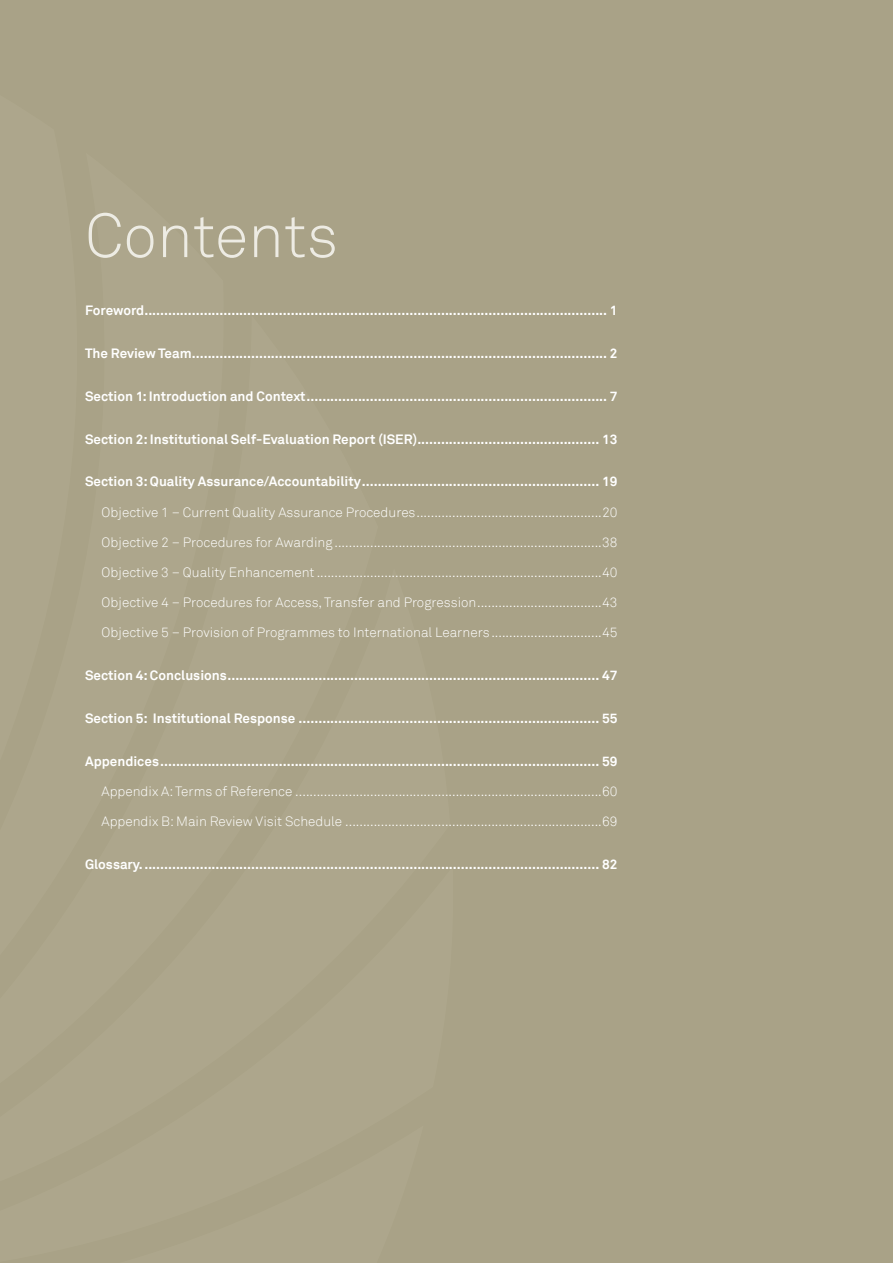
<style>
.page{position:relative;width:893px;height:1263px;background:#a9a287}
.page>*{position:absolute;margin:0;border:0;box-sizing:border-box;transform-origin:0 0}
.t1{font:300 61.5px "Akkurat";color:#edebe3}
.t2{font:700 13.5px "Akkurat";color:#fff}
.t3{font:300 13.5px "Akkurat";color:#fff}
</style>
<div class="page">
<h1 class="t1" style="left:85px;top:199px;width:255px">Contents</h1>
<p class="t2" style="left:85px;top:302px;width:534px">Foreword..................................................................................................................... 1</p>
<p class="t2" style="left:85px;top:344px;width:534px">The Review Team......................................................................................................... 2</p>
<p class="t2" style="left:85px;top:387px;width:534px">Section 1: Introduction and Context............................................................................ 7</p>
<p class="t2" style="left:85px;top:430px;width:534px">Section 2: Institutional Self-Evaluation Report (ISER).............................................. 13</p>
<p class="t2" style="left:85px;top:473px;width:534px">Section 3: Quality Assurance/Accountability............................................................ 19</p>
<p class="t3" style="left:102px;top:504px;width:517px">Objective 1 – Current Quality Assurance Procedures....................................................20</p>
<p class="t3" style="left:102px;top:534px;width:517px">Objective 2 – Procedures for Awarding ...........................................................................38</p>
<p class="t3" style="left:102px;top:564px;width:517px">Objective 3 – Quality Enhancement ................................................................................40</p>
<p class="t3" style="left:102px;top:594px;width:517px">Objective 4 – Procedures for Access, Transfer and Progression...................................43</p>
<p class="t3" style="left:102px;top:624px;width:517px">Objective 5 – Provision of Programmes to International Learners ...............................45</p>
<p class="t2" style="left:85px;top:667px;width:534px">Section 4: Conclusions.............................................................................................. 47</p>
<p class="t2" style="left:85px;top:710px;width:534px">Section 5: Institutional Response ............................................................................ 55</p>
<p class="t2" style="left:85px;top:752px;width:534px">Appendices............................................................................................................... 59</p>
<p class="t3" style="left:102px;top:783px;width:517px">Appendix A: Terms of Reference ......................................................................................60</p>
<p class="t3" style="left:102px;top:813px;width:517px">Appendix B: Main Review Visit Schedule ........................................................................69</p>
<p class="t2" style="left:85px;top:856px;width:534px">Glossary.................................................................................................................... 82</p>
</div>
